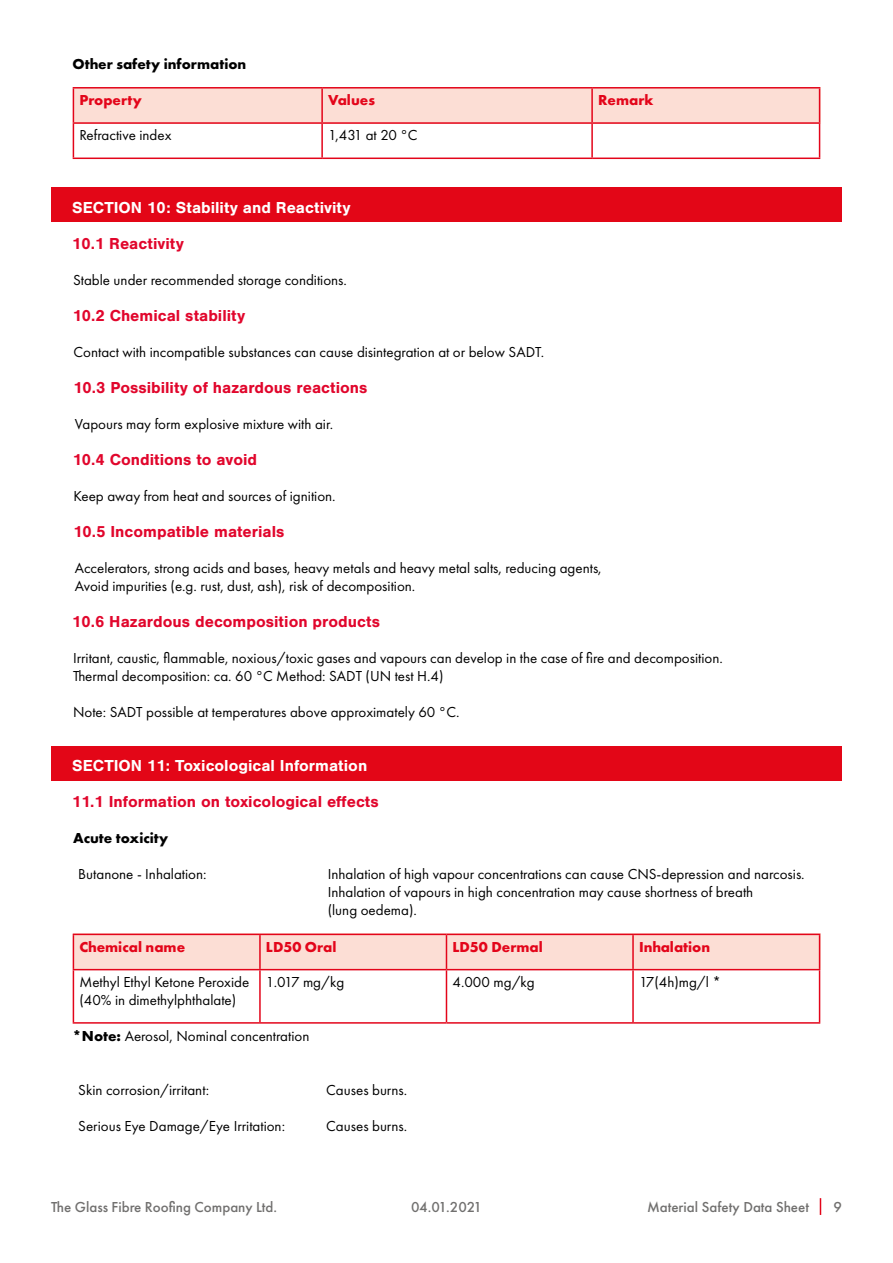
<style>
.page{position:relative;width:893px;height:1263px;background:#fff}
.page>*{position:absolute;margin:0;border:0;box-sizing:border-box;transform-origin:0 0}
.t1{font:700 16.5px "Nimbus San";color:#e1062c}
.t2{font:700 16.5px "Nimbus San";color:#fff}
.t3{font:15px/18px "Futura PT";color:#000}
.t4{font:500 15px "Futura PT";color:#71706f}
.t5{font:700 15px "Futura PT";color:#e3051a}
.t6{font:700 15px "Futura PT";color:#000}
.s1{font-weight:700}
</style>
<div class="page">
<div style="left:73px;top:87px;width:747px;height:36px;background:#fcded5"></div>
<svg style="left:820px;top:1198px;width:1px;height:17px"></svg>
<hr style="left:73px;top:87px;width:249px;height:2px;background:#e3051a">
<hr style="left:73px;top:89px;width:1px;height:33px;background:#e3051a">
<hr style="left:322px;top:87px;width:270px;height:2px;background:#e3051a">
<hr style="left:321px;top:89px;width:2px;height:33px;background:#e3051a">
<hr style="left:592px;top:87px;width:228px;height:2px;background:#e3051a">
<hr style="left:591px;top:89px;width:2px;height:33px;background:#e3051a">
<hr style="left:819px;top:89px;width:1px;height:33px;background:#e3051a">
<hr style="left:73px;top:122px;width:249px;height:2px;background:#e3051a">
<hr style="left:73px;top:124px;width:1px;height:34px;background:#e3051a">
<hr style="left:322px;top:122px;width:270px;height:2px;background:#e3051a">
<hr style="left:321px;top:124px;width:2px;height:34px;background:#e3051a">
<hr style="left:592px;top:122px;width:228px;height:2px;background:#e3051a">
<hr style="left:591px;top:124px;width:2px;height:34px;background:#e3051a">
<hr style="left:819px;top:124px;width:1px;height:34px;background:#e3051a">
<hr style="left:73px;top:158px;width:249px;height:1px;background:#e3051a">
<hr style="left:322px;top:158px;width:270px;height:1px;background:#e3051a">
<hr style="left:592px;top:158px;width:228px;height:1px;background:#e3051a">
<div style="left:51px;top:187px;width:791px;height:35px;background:#e30617"></div>
<div style="left:73px;top:934px;width:747px;height:36px;background:#fcded5"></div>
<div style="left:51px;top:746px;width:791px;height:34px;background:#e30617"></div>
<hr style="left:73px;top:934px;width:187px;height:1px;background:#e3051a">
<hr style="left:73px;top:935px;width:1px;height:34px;background:#e3051a">
<hr style="left:260px;top:934px;width:186px;height:1px;background:#e3051a">
<hr style="left:259px;top:935px;width:2px;height:34px;background:#e3051a">
<hr style="left:446px;top:934px;width:187px;height:1px;background:#e3051a">
<hr style="left:446px;top:935px;width:1px;height:34px;background:#e3051a">
<hr style="left:633px;top:934px;width:187px;height:1px;background:#e3051a">
<hr style="left:632px;top:935px;width:2px;height:34px;background:#e3051a">
<hr style="left:819px;top:935px;width:1px;height:34px;background:#e3051a">
<hr style="left:73px;top:969px;width:187px;height:1px;background:#e3051a">
<hr style="left:73px;top:970px;width:1px;height:52px;background:#e3051a">
<hr style="left:260px;top:969px;width:186px;height:1px;background:#e3051a">
<hr style="left:259px;top:970px;width:2px;height:52px;background:#e3051a">
<hr style="left:446px;top:969px;width:187px;height:1px;background:#e3051a">
<hr style="left:446px;top:970px;width:1px;height:52px;background:#e3051a">
<hr style="left:633px;top:969px;width:187px;height:1px;background:#e3051a">
<hr style="left:632px;top:970px;width:2px;height:52px;background:#e3051a">
<hr style="left:819px;top:970px;width:1px;height:52px;background:#e3051a">
<hr style="left:73px;top:1022px;width:187px;height:2px;background:#e3051a">
<hr style="left:260px;top:1022px;width:186px;height:2px;background:#e3051a">
<hr style="left:446px;top:1022px;width:187px;height:2px;background:#e3051a">
<hr style="left:633px;top:1022px;width:187px;height:2px;background:#e3051a">
<p class="t6" style="left:73px;top:54px;width:175px">Other safety information</p>
<p class="t5" style="left:79px;top:91px;width:64px">Property</p>
<p class="t5" style="left:328px;top:91px;width:48px">Values</p>
<p class="t5" style="left:598px;top:91px;width:57px">Remark</p>
<p class="t3" style="left:79px;top:126px;width:94px">Refractive index</p>
<p class="t3" style="left:328px;top:126px;width:91px">1,431 at 20 °C</p>
<p class="t2" style="left:72px;top:198px;width:280px">SECTION 10: Stability and Reactivity</p>
<p class="t1" style="left:72px;top:234px;width:113px">10.1 Reactivity</p>
<p class="t3" style="left:73px;top:271px;width:275px">Stable under recommended storage conditions.</p>
<p class="t1" style="left:73px;top:306px;width:174px">10.2 Chemical stability</p>
<p class="t3" style="left:74px;top:343px;width:472px">Contact with incompatible substances can cause disintegration at or below SADT.</p>
<p class="t1" style="left:73px;top:378px;width:296px">10.3 Possibility of hazardous reactions</p>
<p class="t3" style="left:75px;top:415px;width:260px">Vapours may form explosive mixture with air.</p>
<p class="t1" style="left:73px;top:450px;width:186px">10.4 Conditions to avoid</p>
<p class="t3" style="left:74px;top:487px;width:264px">Keep away from heat and sources of ignition.</p>
<p class="t1" style="left:73px;top:522px;width:213px">10.5 Incompatible materials</p>
<p class="t3" style="left:75px;top:559px;width:528px">Accelerators, strong acids and bases, heavy metals and heavy metal salts, reducing agents,<br>Avoid impurities (e.g. rust, dust, ash), risk of decomposition.</p>
<p class="t1" style="left:72px;top:612px;width:309px">10.6 Hazardous decomposition products</p>
<p class="t3" style="left:73px;top:649px;width:651px">Irritant, caustic, flammable, noxious/toxic gases and vapours can develop in the case of fire and decomposition.<br>Thermal decomposition: ca. 60 °C Method: SADT (UN test H.4)</p>
<p class="t3" style="left:73px;top:703px;width:388px">Note: SADT possible at temperatures above approximately 60 °C.</p>
<p class="t2" style="left:72px;top:756px;width:297px">SECTION 11: Toxicological Information</p>
<p class="t1" style="left:72px;top:792px;width:308px">11.1 Information on toxicological effects</p>
<p class="t6" style="left:73px;top:828px;width:97px">Acute toxicity</p>
<p class="t3" style="left:78px;top:865px;width:130px">Butanone - Inhalation:</p>
<p class="t3" style="left:328px;top:865px;width:478px">Inhalation of high vapour concentrations can cause CNS-depression and narcosis.<br>Inhalation of vapours in high concentration may cause shortness of breath<br>(lung oedema).</p>
<p class="t5" style="left:79px;top:937px;width:107px">Chemical name</p>
<p class="t5" style="left:266px;top:937px;width:72px">LD50 Oral</p>
<p class="t5" style="left:452px;top:937px;width:92px">LD50 Dermal</p>
<p class="t5" style="left:639px;top:937px;width:73px">Inhalation</p>
<p class="t3" style="left:79px;top:973px;width:171px">Methyl Ethyl Ketone Peroxide (40% in dimethylphthalate)</p>
<p class="t3" style="left:266px;top:973px;width:80px">1.017 mg/kg</p>
<p class="t3" style="left:452px;top:973px;width:84px">4.000 mg/kg</p>
<p class="t3" style="left:639px;top:973px;width:83px">17(4h)mg/l *</p>
<p class="t3" style="left:72px;top:1027px;width:239px"><span class="s1">*Note:</span> Aerosol, Nominal concentration</p>
<p class="t3" style="left:78px;top:1080px;width:132px">Skin corrosion/irritant:</p>
<p class="t3" style="left:326px;top:1080px;width:82px">Causes burns.</p>
<p class="t3" style="left:78px;top:1116px;width:208px">Serious Eye Damage/Eye Irritation:</p>
<p class="t3" style="left:326px;top:1116px;width:82px">Causes burns.</p>
<p class="t4" style="left:51px;top:1198px;width:228px">The Glass Fibre Roofing Company Ltd.</p>
<p class="t4" style="left:411px;top:1198px;width:72px">04.01.2021</p>
<p class="t4" style="left:647px;top:1198px;width:163px">Material Safety Data Sheet</p>
<p class="t4" style="left:833px;top:1198px;width:10px">9</p>
</div>
